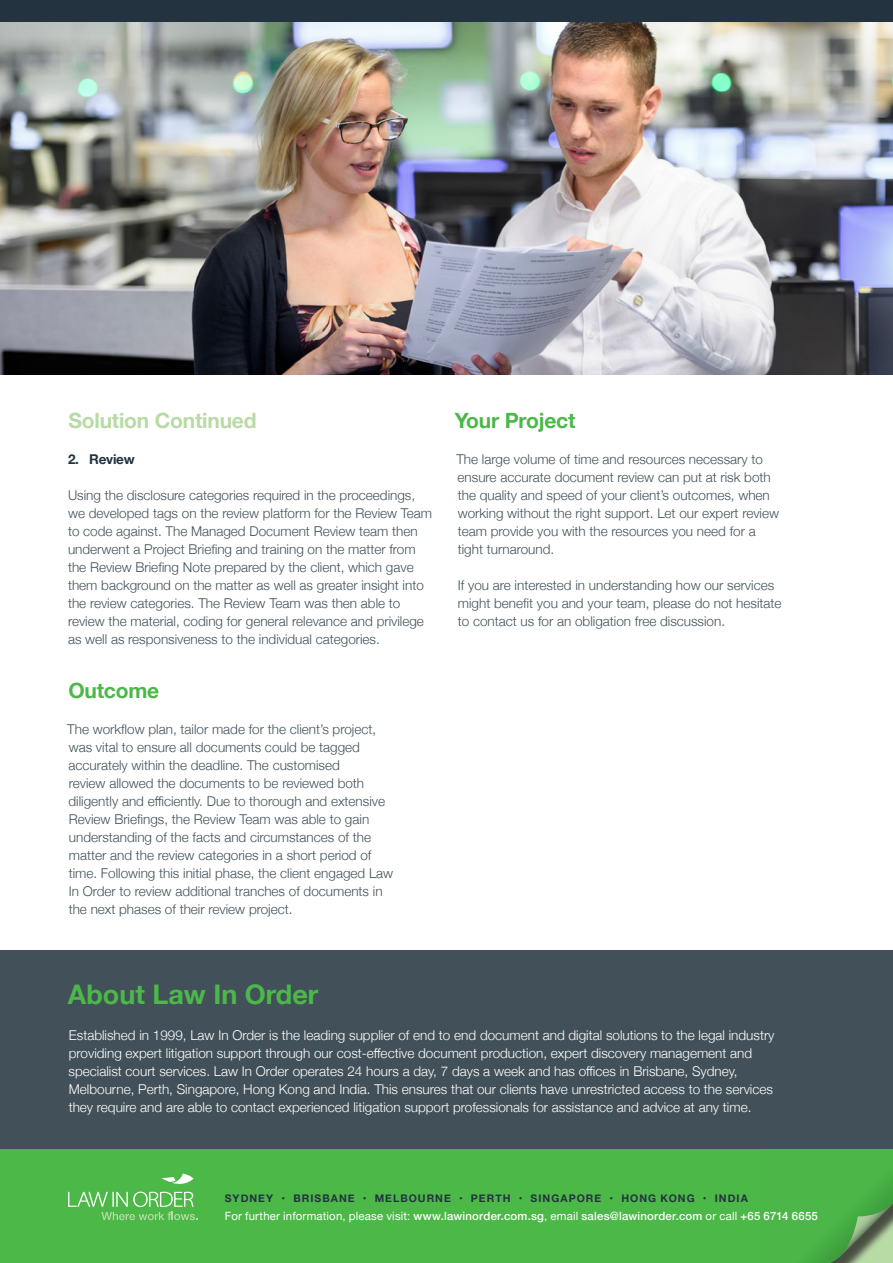
<style>
.page{position:relative;width:893px;height:1263px;background:#fff}
.page>*{position:absolute;margin:0;border:0;box-sizing:border-box;transform-origin:0 0}
.t1{font:700 27px "Helvetica Neue";color:#4cb848}
.t2{font:700 21px "Helvetica Neue";letter-spacing:-.01em;color:#4cb848}
.t3{font:700 21px "Helvetica Neue";letter-spacing:-.01em;color:#b8dba5}
.t4{font:300 13.5px/18px "Helvetica Neue";color:#425159}
.t5{font:300 13.5px/18px "Helvetica Neue";color:#fff}
.t6{font:700 13.5px "Helvetica Neue";letter-spacing:-.02em;color:#23333f}
.t7{font:500 11.4px "Helvetica Neue";letter-spacing:.02em;color:#fff}
.t8{font:700 10.5px "Helvetica Neue";letter-spacing:.095em;color:#23333f}
.s1{font-weight:400}
</style>
<div class="page">
<div style="left:0;top:1148px;width:893px;height:115px;background:#4cb848"></div>
<svg style="left:68px;top:1173px;width:130px;height:47px"></svg>
<svg style="left:760px;top:1148px;width:133px;height:115px"></svg>
<img style="left:0;top:21px;width:893px;height:353px">
<div style="left:0;top:950px;width:893px;height:198px;background:#425159"></div>
<div style="left:0;top:0;width:893px;height:21px;background:#23333f"></div>
<p class="t3" style="left:68px;top:404px;width:190px">Solution Continued</p>
<p class="t6" style="left:68px;top:449px;width:68px">2. Review</p>
<p class="t4" style="left:68px;top:485px;width:366px">Using the disclosure categories required in the proceedings, we developed tags on the review platform for the Review Team to code against. The Managed Document Review team then underwent a Project Briefing and training on the matter from the Review Briefing Note prepared by the client, which gave them background on the matter as well as greater insight into the review categories. The Review Team was then able to review the material, coding for general relevance and privilege as well as responsiveness to the individual categories.</p>
<p class="t2" style="left:68px;top:674px;width:92px">Outcome</p>
<p class="t4" style="left:67px;top:719px;width:328px">The workflow plan, tailor made for the client’s project, was vital to ensure all documents could be tagged accurately within the deadline. The customised<br>review allowed the documents to be reviewed both diligently and efficiently. Due to thorough and extensive Review Briefings, the Review Team was able to gain understanding of the facts and circumstances of the matter and the review categories in a short period of time. Following this initial phase, the client engaged Law In Order to review additional tranches of documents in the next phases of their review project.</p>
<p class="t2" style="left:455px;top:404px;width:122px">Your Project</p>
<p class="t4" style="left:456px;top:449px;width:324px">The large volume of time and resources necessary to ensure accurate document review can put at risk both the quality and speed of your client’s outcomes, when working without the right support. Let our expert review team provide you with the resources you need for a tight turnaround.</p>
<p class="t4" style="left:458px;top:575px;width:325px">If you are interested in understanding how our services might benefit you and your team, please do not hesitate to contact us for an obligation free discussion.</p>
<p class="t1" style="left:68px;top:973px;width:252px">About Law In Order</p>
<p class="t5" style="left:69px;top:1025px;width:707px">Established in 1999, Law In Order is the leading supplier of end to end document and digital solutions to the legal industry providing expert litigation support through our cost-effective document production, expert discovery management and specialist court services. Law In Order operates 24 hours a day, 7 days a week and has offices in Brisbane, Sydney, Melbourne, Perth, Singapore, Hong Kong and India. This ensures that our clients have unrestricted access to the services they require and are able to contact experienced litigation support professionals for assistance and advice at any time.</p>
<p class="t8" style="left:225px;top:1190px;width:524px">SYDNEY • BRISBANE • MELBOURNE • PERTH • SINGAPORE • HONG KONG • INDIA</p>
<p class="t7" style="left:225px;top:1207px;width:594px"><span class="s1">For further information, please visit:</span> www.lawinorder.com.sg<span class="s1">, email</span> sales@lawinorder.com <span class="s1">or call</span> +65 6714 6655</p>
</div>
